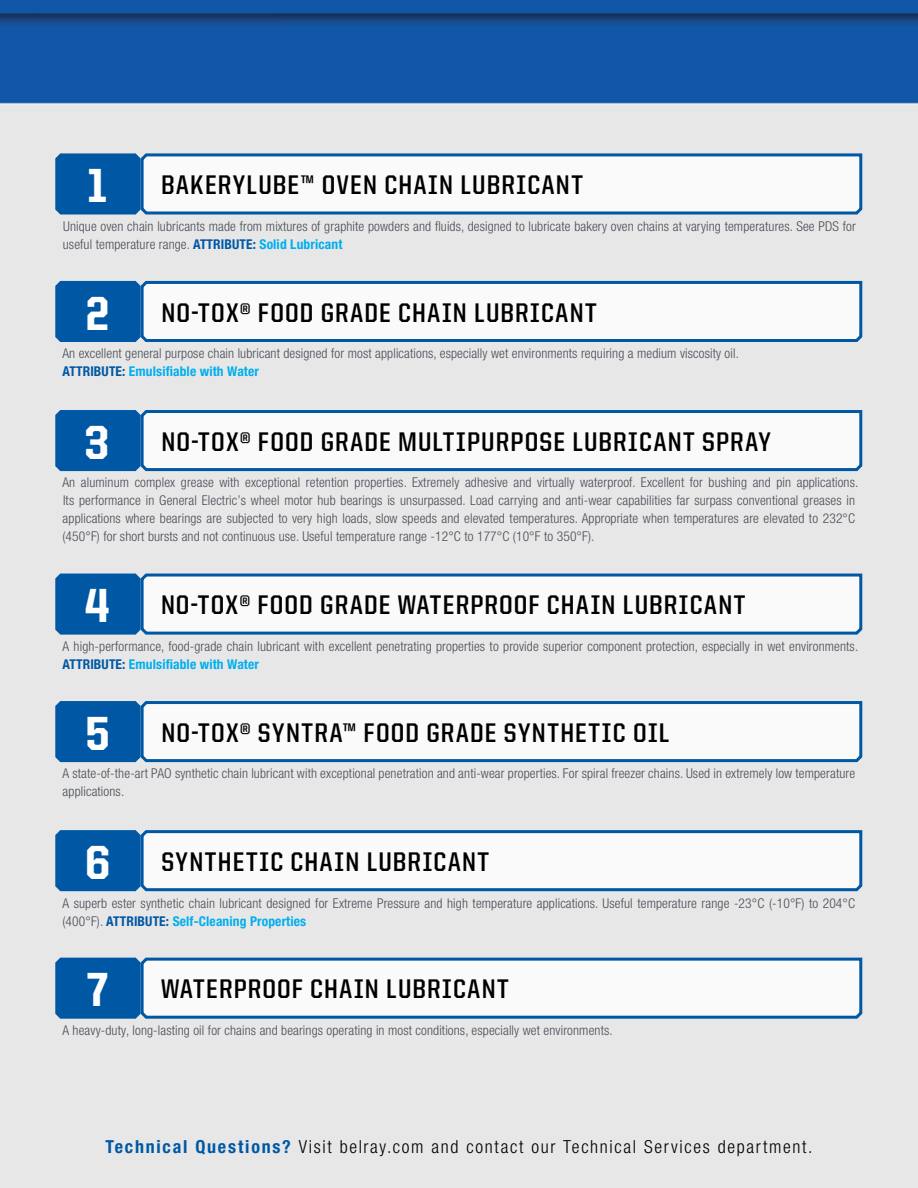
<style>
.page{position:relative;width:918px;height:1188px;background:#fff}
.page>*{position:absolute;margin:0;border:0;box-sizing:border-box;transform-origin:0 0}
.t1{font:700 27px "United Sans Semi Cond";letter-spacing:.05em;color:#000}
.t2{font:300 condensed 18px "Helvetica Neue LT Pro";letter-spacing:.095em;color:#000}
.t3{font:300 condensed 13.5px/18px "Helvetica Neue LT Pro";letter-spacing:.01em;color:#474c55}
.s1{font-weight:800;font-size:48px;color:#fff}
.s2{font-weight:700;color:#0058a4}
.s3{font-weight:700;color:#00aeef}
</style>
<div class="page">
<img style="left:0;top:0;width:918px;height:1188px">
<svg style="left:54px;top:151px;width:807px;height:65px"></svg>
<svg style="left:54px;top:278px;width:807px;height:66px"></svg>
<svg style="left:54px;top:407px;width:807px;height:66px"></svg>
<svg style="left:54px;top:571px;width:807px;height:65px"></svg>
<svg style="left:54px;top:698px;width:807px;height:66px"></svg>
<svg style="left:54px;top:827px;width:807px;height:66px"></svg>
<svg style="left:54px;top:955px;width:807px;height:65px"></svg>
<h1 class="t1" style="left:88px;top:171px;width:497px"><span class="s1">1</span> BAKERYLUBE™ OVEN CHAIN LUBRICANT</h1>
<p class="t3" style="left:63px;top:217px;width:794px">Unique oven chain lubricants made from mixtures of graphite powders and fluids, designed to lubricate bakery oven chains at varying temperatures. See PDS for useful temperature range. <span class="s2">ATTRIBUTE:</span> <span class="s3">Solid Lubricant</span></p>
<h1 class="t1" style="left:86px;top:298px;width:512px"><span class="s1">2</span> NO-TOX® FOOD GRADE CHAIN LUBRICANT</h1>
<p class="t3" style="left:62px;top:345px;width:678px">An excellent general purpose chain lubricant designed for most applications, especially wet environments requiring a medium viscosity oil.<br><span class="s2">ATTRIBUTE:</span> <span class="s3">Emulsifiable with Water</span></p>
<h1 class="t1" style="left:85px;top:427px;width:687px"><span class="s1">3</span> NO-TOX® FOOD GRADE MULTIPURPOSE LUBRICANT SPRAY</h1>
<p class="t3" style="left:62px;top:474px;width:798px">An aluminum complex grease with exceptional retention properties. Extremely adhesive and virtually waterproof. Excellent for bushing and pin applications.<br>Its performance in General Electric’s wheel motor hub bearings is unsurpassed. Load carrying and anti-wear capabilities far surpass conventional greases in applications where bearings are subjected to very high loads, slow speeds and elevated temperatures. Appropriate when temperatures are elevated to 232°C (450°F) for short bursts and not continuous use. Useful temperature range -12°C to 177°C (10°F to 350°F).</p>
<h1 class="t1" style="left:85px;top:591px;width:662px"><span class="s1">4</span> NO-TOX® FOOD GRADE WATERPROOF CHAIN LUBRICANT</h1>
<p class="t3" style="left:62px;top:637px;width:797px">A high-performance, food-grade chain lubricant with excellent penetrating properties to provide superior component protection, especially in wet environments.<br><span class="s2">ATTRIBUTE:</span> <span class="s3">Emulsifiable with Water</span></p>
<h1 class="t1" style="left:86px;top:718px;width:585px"><span class="s1">5</span> NO-TOX® SYNTRA™ FOOD GRADE SYNTHETIC OIL</h1>
<p class="t3" style="left:62px;top:765px;width:794px">A state-of-the-art PAO synthetic chain lubricant with exceptional penetration and anti-wear properties. For spiral freezer chains. Used in extremely low temperature applications.</p>
<h1 class="t1" style="left:85px;top:847px;width:406px"><span class="s1">6</span> SYNTHETIC CHAIN LUBRICANT</h1>
<p class="t3" style="left:62px;top:894px;width:794px">A superb ester synthetic chain lubricant designed for Extreme Pressure and high temperature applications. Useful temperature range -23°C (-10°F) to 204°C (400°F). <span class="s2">ATTRIBUTE:</span> <span class="s3">Self-Cleaning Properties</span></p>
<h1 class="t1" style="left:87px;top:975px;width:423px"><span class="s1">7</span> WATERPROOF CHAIN LUBRICANT</h1>
<p class="t3" style="left:62px;top:1021px;width:552px">A heavy-duty, long-lasting oil for chains and bearings operating in most conditions, especially wet environments.</p>
<h2 class="t2" style="left:105px;top:1136px;width:709px"><span class="s2">Technical Questions?</span> Visit belray.com and contact our Technical Services department.</h2>
</div>
